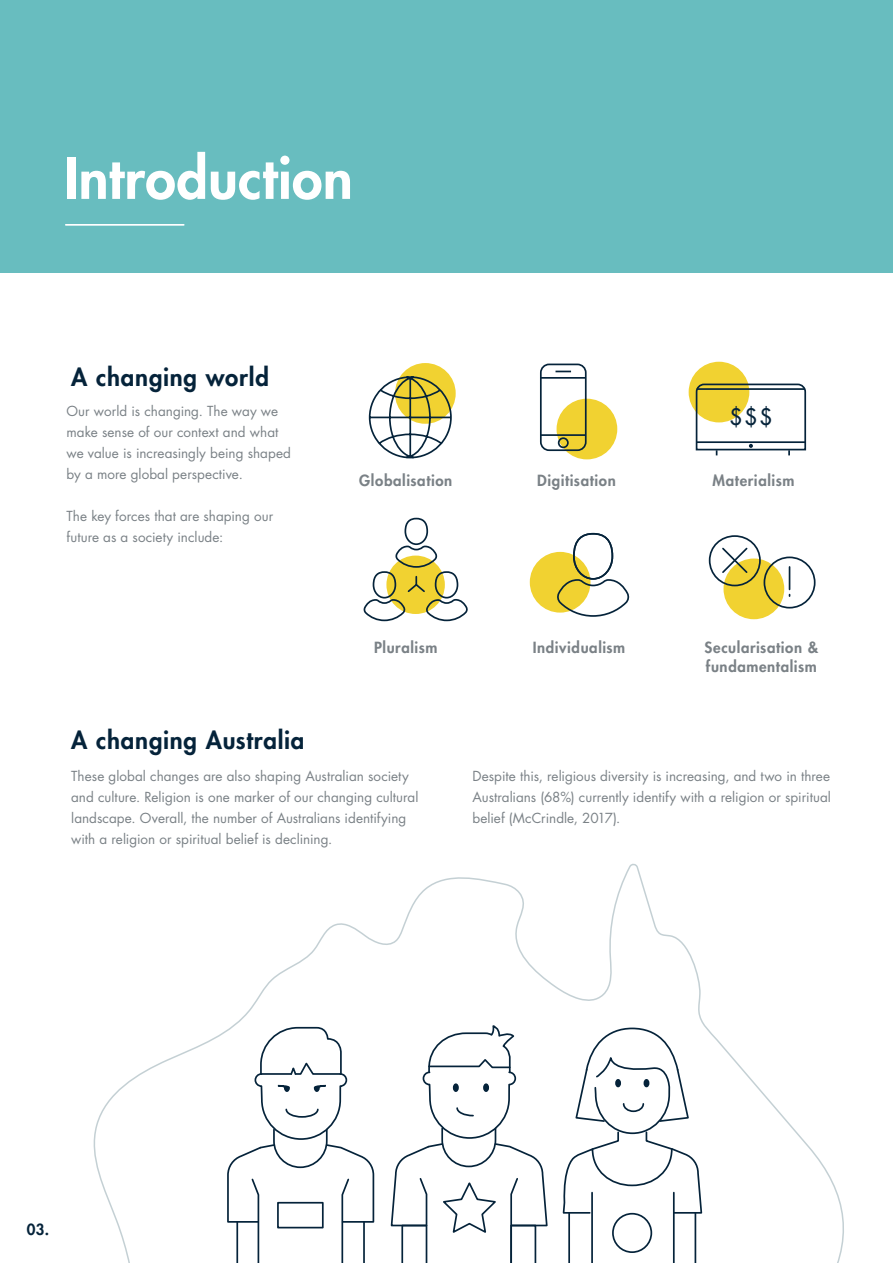
<style>
.page{position:relative;width:893px;height:1263px;background:#fff}
.page>*{position:absolute;margin:0;border:0;box-sizing:border-box;transform-origin:0 0}
.t1{font:800 55.5px "Futura LT";letter-spacing:.01em;color:#fff}
.t2{font:800 24px "Futura LT";letter-spacing:.03em;color:#05233a}
.t3{font:22.2px "Futura LT";color:#05233a}
.t4{font:800 15px/19.5px "Futura LT";letter-spacing:.035em;color:#7a8186}
.t5{font:800 15px "Futura LT";color:#05233a}
.t6{font:13.5px/21px "Futura LT";color:#7a8186}
</style>
<div class="page">
<svg style="left:93px;top:863px;width:751px;height:400px"></svg>
<hr style="left:892px;top:979px;width:1px;height:284px;background:#edf7fb">
<div style="left:0;top:0;width:893px;height:272px;background:#68bdbf"></div>
<hr style="left:66px;top:224px;width:118px;height:2px;background:#fff">
<div style="left:723px;top:558px;width:61px;height:61px;background:#f1d231;border-radius:50%"></div>
<div style="left:709px;top:535px;width:52px;height:51px;border:2px solid #05233a;border-radius:50%"></div>
<div style="left:763px;top:556px;width:52px;height:52px;border:2px solid #05233a;border-radius:50%"></div>
<svg style="left:722px;top:547px;width:27px;height:28px"></svg>
<svg style="left:789px;top:567px;width:1px;height:22px"></svg>
<div style="left:395px;top:363px;width:61px;height:61px;background:#f1d231;border-radius:50%"></div>
<svg style="left:368px;top:375px;width:85px;height:84px"></svg>
<div style="left:530px;top:552px;width:60px;height:61px;background:#f1d231;border-radius:50%"></div>
<svg style="left:555px;top:578px;width:75px;height:39px"></svg>
<div style="left:573px;top:533px;width:40px;height:47px;border:2px solid #05233a;border-radius:50%"></div>
<div style="left:386px;top:556px;width:59px;height:58px;background:#f1d231;border-radius:50%"></div>
<div style="left:373px;top:571px;width:23px;height:27px;border:2px solid #05233a;border-radius:50%"></div>
<div style="left:435px;top:571px;width:23px;height:28px;border:2px solid #05233a;border-radius:50%"></div>
<div style="left:404px;top:518px;width:24px;height:27px;border:2px solid #05233a;border-radius:50%"></div>
<svg style="left:394px;top:544px;width:44px;height:24px"></svg>
<svg style="left:363px;top:577px;width:105px;height:45px"></svg>
<svg style="left:390px;top:1002px;width:159px;height:261px"></svg>
<hr style="left:568px;top:1213px;width:2px;height:50px;background:#05233a">
<hr style="left:673px;top:1192px;width:2px;height:71px;background:#05233a">
<hr style="left:591px;top:1192px;width:2px;height:71px;background:#05233a">
<hr style="left:695px;top:1213px;width:1px;height:50px;background:#05233a">
<svg style="left:562px;top:1027px;width:141px;height:187px"></svg>
<div style="left:612px;top:1213px;width:40px;height:40px;border:2px solid #05233a;border-radius:50%"></div>
<svg style="left:226px;top:1026px;width:149px;height:237px"></svg>
<div style="left:557px;top:399px;width:60px;height:60px;background:#f1d231;border-radius:50%"></div>
<div style="left:540px;top:364px;width:47px;height:87px;border:2px solid #05233a;border-radius:8px"></div>
<hr style="left:541px;top:377px;width:45px;height:2px;background:#05233a">
<hr style="left:541px;top:434px;width:45px;height:2px;background:#05233a">
<svg style="left:555px;top:371px;width:16px;height:1px"></svg>
<div style="left:558px;top:437px;width:11px;height:11px;border:2px solid #05233a;border-radius:50%"></div>
<div style="left:689px;top:362px;width:60px;height:60px;background:#f1d231;border-radius:50%"></div>
<svg style="left:695px;top:383px;width:112px;height:72px"></svg>
<h1 class="t1" style="left:64px;top:141px;width:290px">Introduction</h1>
<h2 class="t2" style="left:71px;top:361px;width:199px">A changing world</h2>
<p class="t6" style="left:67px;top:401px;width:226px">Our world is changing. The way we make sense of our context and what we value is increasingly being shaped by a more global perspective.</p>
<p class="t6" style="left:67px;top:506px;width:208px">The key forces that are shaping our future as a society include:</p>
<p class="t4" style="left:359px;top:470px;width:95px">Globalisation</p>
<p class="t4" style="left:537px;top:470px;width:80px">Digitisation</p>
<h3 class="t3" style="left:729px;top:403px;width:44px">$$$</h3>
<p class="t4" style="left:712px;top:470px;width:83px">Materialism</p>
<h2 class="t2" style="left:71px;top:724px;width:235px">A changing Australia</h2>
<p class="t4" style="left:374px;top:637px;width:65px">Pluralism</p>
<p class="t6" style="left:71px;top:766px;width:349px">These global changes are also shaping Australian society and culture. Religion is one marker of our changing cultural landscape. Overall, the number of Australians identifying with a religion or spiritual belief is declining.</p>
<p class="t4" style="left:533px;top:637px;width:94px">Individualism</p>
<p class="t4" style="left:704px;top:637px;width:115px">Secularisation &amp; fundamentalism</p>
<p class="t6" style="left:472px;top:766px;width:360px;text-align:justify">Despite this, religious diversity is increasing, and two in three Australians (68%) currently identify with a religion or spiritual belief (McCrindle, 2017).</p>
<p class="t5" style="left:27px;top:1219px;width:24px">03.</p>
</div>
